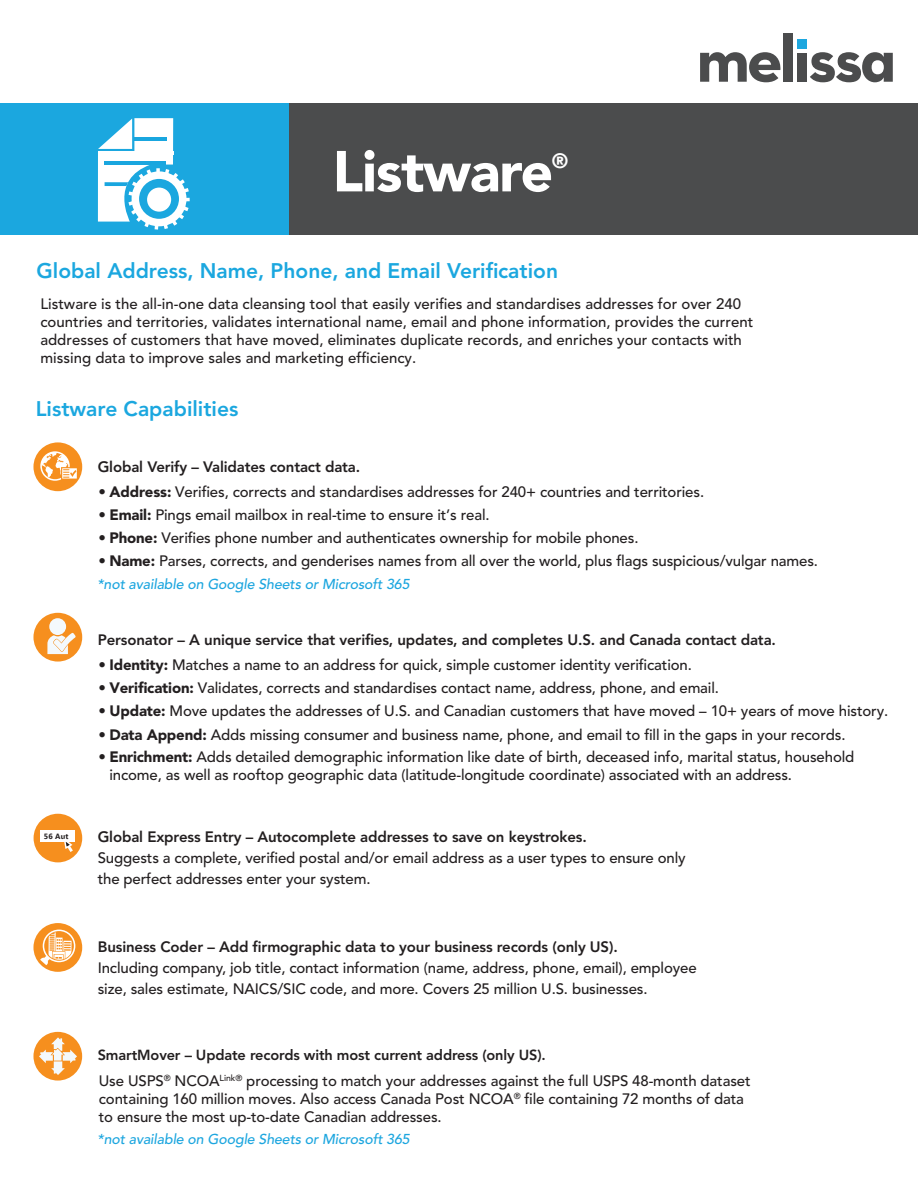
<style>
.page{position:relative;width:918px;height:1188px;background:#fff}
.page>*{position:absolute;margin:0;border:0;box-sizing:border-box;transform-origin:0 0}
.t1{font:900 57.15px "Avenir LT Std";letter-spacing:-.02em;color:#fff}
.t2{font:800 21px "Avenir LT Std";color:#1ba7df}
.t3{font:900 20.55px "Avenir LT Std";color:#fff}
.t4{font:500 15px/18px "Avenir LT Std";letter-spacing:-.01em;color:#231f20}
.t5{font:800 15px "Avenir LT Std";letter-spacing:-.01em;color:#231f20}
.t6{font:800 14.55px "Avenir LT Std";letter-spacing:-.01em;color:#231f20}
.t7{font:italic 500 14.25px "Avenir LT Std";letter-spacing:-.01em;color:#1da6df}
.t8{font:700 7.65px "Segoe UI";color:#231f20}
.s1{font-weight:900}
</style>
<div class="page">
<div style="left:15px;top:103px;width:903px;height:132px;background:#4b4c4d"></div>
<div style="left:0;top:103px;width:289px;height:132px;background:#1ba7df"></div>
<svg style="left:97px;top:118px;width:93px;height:112px"></svg>
<svg style="left:700px;top:52px;width:81px;height:30px"></svg>
<div style="left:783px;top:33px;width:9px;height:49px;background:#4b4c4d"></div>
<div style="left:798px;top:53px;width:9px;height:29px;background:#4b4c4d"></div>
<svg style="left:810px;top:52px;width:83px;height:30px"></svg>
<div style="left:797px;top:39px;width:10px;height:9px;background:#1da7df"></div>
<div style="left:34px;top:814px;width:48px;height:48px;background:#f68f1e;border-radius:50%"></div>
<div style="left:40px;top:830px;width:35px;height:11px;background:#fff"></div>
<svg style="left:63px;top:841px;width:11px;height:11px"></svg>
<div style="left:33px;top:442px;width:49px;height:49px;background:#f68f1e;border-radius:50%"></div>
<svg style="left:40px;top:451px;width:37px;height:30px"></svg>
<div style="left:33px;top:613px;width:49px;height:49px;background:#f68f1e;border-radius:50%"></div>
<svg style="left:47px;top:633px;width:29px;height:21px"></svg>
<div style="left:49px;top:618px;width:17px;height:17px;background:#f4f9fc;border-radius:50%"></div>
<div style="left:33px;top:1032px;width:49px;height:49px;background:#f68f1e;border-radius:50%"></div>
<svg style="left:39px;top:1037px;width:38px;height:38px"></svg>
<div style="left:33px;top:923px;width:49px;height:49px;background:#f68f1e;border-radius:50%"></div>
<svg style="left:40px;top:929px;width:35px;height:36px"></svg>
<h1 class="t1" style="left:333px;top:137px;width:222px">Listware</h1>
<h3 class="t3" style="left:552px;top:148px;width:18px">®</h3>
<h2 class="t2" style="left:37px;top:258px;width:523px">Global Address, Name, Phone, and Email Verification</h2>
<p class="t4" style="left:40px;top:295px;width:714px">Listware is the all-in-one data cleansing tool that easily verifies and standardises addresses for over 240 countries and territories, validates international name, email and phone information, provides the current addresses of customers that have moved, eliminates duplicate records, and enriches your contacts with missing data to improve sales and marketing efficiency.</p>
<h2 class="t2" style="left:36px;top:396px;width:204px">Listware Capabilities</h2>
<p class="t5" style="left:98px;top:458px;width:264px">Global Verify – Validates contact data.</p>
<p class="t4" style="left:98px;top:483px;width:607px">• <span class="s1">Address:</span> Verifies, corrects and standardises addresses for 240+ countries and territories.</p>
<p class="t4" style="left:98px;top:506px;width:393px">• <span class="s1">Email:</span> Pings email mailbox in real-time to ensure it’s real.</p>
<p class="t4" style="left:98px;top:529px;width:542px">• <span class="s1">Phone:</span> Verifies phone number and authenticates ownership for mobile phones.</p>
<p class="t4" style="left:98px;top:553px;width:721px">• <span class="s1">Name:</span> Parses, corrects, and genderises names from all over the world, plus flags suspicious/vulgar names.</p>
<p class="t7" style="left:97px;top:576px;width:314px">*not available on Google Sheets or Microsoft 365</p>
<p class="t5" style="left:98px;top:631px;width:680px">Personator – A unique service that verifies, updates, and completes U.S. and Canada contact data.</p>
<p class="t8" style="left:44px;top:832px;width:26px">56 Aut</p>
<p class="t4" style="left:98px;top:656px;width:595px">• <span class="s1">Identity:</span> Matches a name to an address for quick, simple customer identity verification.</p>
<p class="t4" style="left:98px;top:679px;width:622px">• <span class="s1">Verification:</span> Validates, corrects and standardises contact name, address, phone, and email.</p>
<p class="t4" style="left:98px;top:703px;width:791px">• <span class="s1">Update:</span> Move updates the addresses of U.S. and Canadian customers that have moved – 10+ years of move history.</p>
<p class="t4" style="left:98px;top:726px;width:749px">• <span class="s1">Data Append:</span> Adds missing consumer and business name, phone, and email to fill in the gaps in your records.</p>
<p class="t4" style="left:109px;top:748px;width:746px;text-indent:-11px">• <span class="s1">Enrichment:</span> Adds detailed demographic information like date of birth, deceased info, marital status, household income, as well as rooftop geographic data (latitude-longitude coordinate) associated with an address.</p>
<p class="t5" style="left:98px;top:828px;width:491px">Global Express Entry – Autocomplete addresses to save on keystrokes.</p>
<p class="t4" style="left:98px;top:848px;width:590px;line-height:21px">Suggests a complete, verified postal and/or email address as a user types to ensure only the perfect addresses enter your system.</p>
<p class="t5" style="left:98px;top:938px;width:522px">Business Coder – Add firmographic data to your business records (only US).</p>
<p class="t4" style="left:98px;top:957px;width:600px;line-height:21px">Including company, job title, contact information (name, address, phone, email), employee size, sales estimate, NAICS/SIC code, and more. Covers 25 million U.S. businesses.</p>
<p class="t6" style="left:98px;top:1047px;width:450px">SmartMover – Update records with most current address (only US).</p>
<p class="t4" style="left:99px;top:1072px;width:653px">Use USPS<sup>®</sup> NCOA<sup>Link®</sup> processing to match your addresses against the full USPS 48-month dataset containing 160 million moves. Also access Canada Post NCOA<sup>®</sup> file containing 72 months of data to ensure the most up-to-date Canadian addresses.</p>
<p class="t7" style="left:97px;top:1131px;width:314px">*not available on Google Sheets or Microsoft 365</p>
</div>
